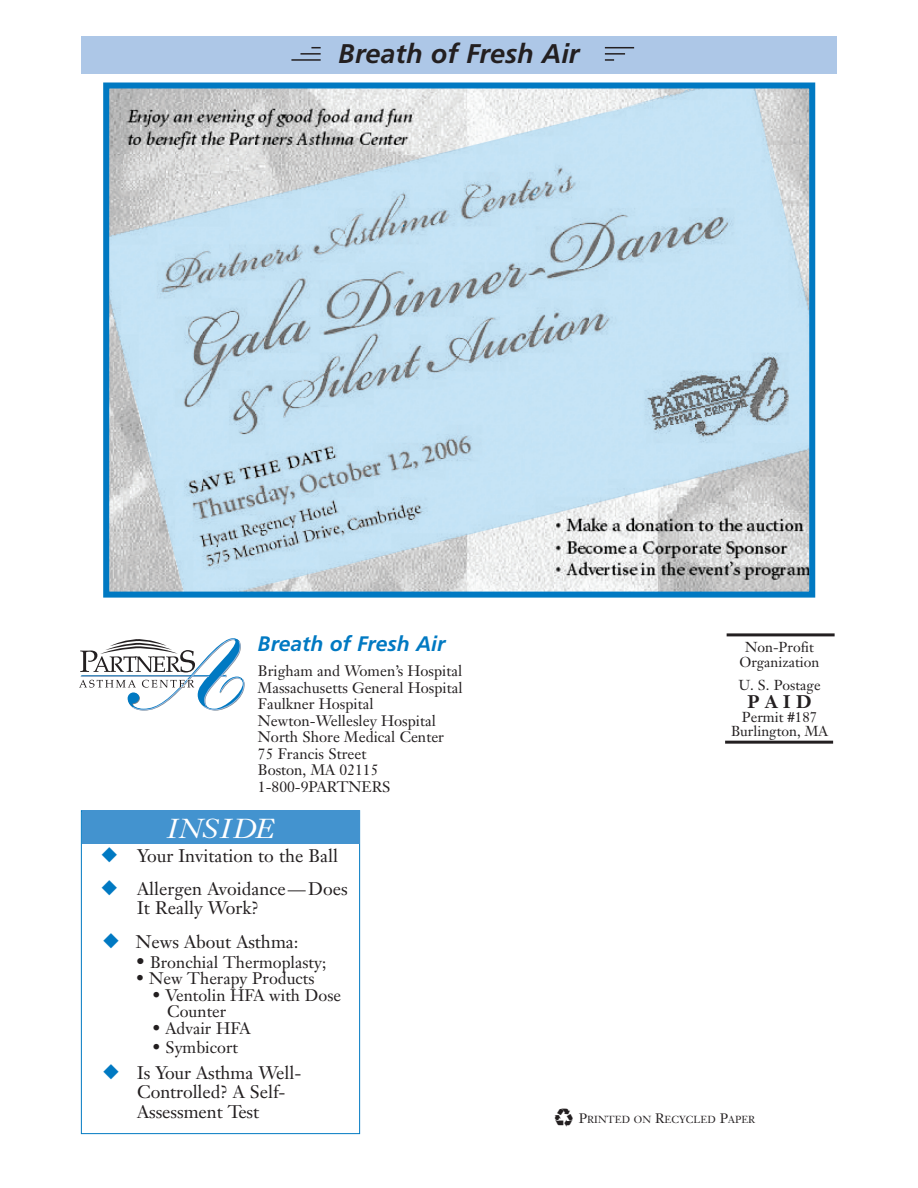
<style>
.page{position:relative;width:918px;height:1188px;background:#fff}
.page>*{position:absolute;margin:0;border:0;box-sizing:border-box;transform-origin:0 0}
.t1{font:italic 700 27px "Frutiger";color:#231f20}
.t2{font:italic 27px "Janson Text";letter-spacing:.05em;color:#fff;scale:1.1 1}
.t3{font:italic 700 21px "Frutiger";color:#0079c2}
.t4{font:18px/19.5px "Janson Text";color:#231f20}
.t5{font:700 18px "Janson Text";color:#231f20}
.t6{font:16.5px/16.5px "Janson Text";color:#231f20}
.t7{font:15px/16.5px "Janson Text";color:#231f20}
.t8{font:14.25px/14.2px "Janson Text";color:#231f20;text-align:center}
.t9{font:10.2px "Janson Text";color:#231f20}
.s1{color:#0079c2}
.s2{font-size:18px}
.s3{font-size:13.5px}
</style>
<div class="page">
<div style="left:81px;top:36px;width:756px;height:38px;background:#adc7e7"></div>
<hr style="left:291px;top:59px;width:30px;height:2px;background:#231f20">
<hr style="left:300px;top:53px;width:21px;height:2px;background:#231f20">
<svg style="left:605px;top:47px;width:29px;height:1px"></svg>
<hr style="left:605px;top:53px;width:20px;height:2px;background:#231f20">
<svg style="left:605px;top:59px;width:9px;height:2px"></svg>
<svg style="left:79px;top:638px;width:166px;height:73px"></svg>
<hr style="left:727px;top:633px;width:108px;height:3px;background:#231f20">
<hr style="left:725px;top:741px;width:108px;height:3px;background:#231f20">
<div style="left:82px;top:810px;width:278px;height:33px;background:#4393cf"></div>
<img style="left:110px;top:89px;width:698px;height:502px">
<div style="left:103px;top:82px;width:712px;height:516px;border:6px solid #0079c2"></div>
<h1 class="t1" style="left:339px;top:38px;width:242px">Breath of Fresh Air</h1>
<h2 class="t3" style="left:258px;top:631px;width:189px">Breath of Fresh Air</h2>
<p class="t7" style="left:258px;top:663px;width:206px">Brigham and Women’s Hospital<br>Massachusetts General Hospital<br>Faulkner Hospital<br>Newton-Wellesley Hospital<br>North Shore Medical Center<br>75 Francis Street<br>Boston, MA 02115<br>1-800-9PARTNERS</p>
<h1 class="t2" style="left:167px;top:812px;width:99px">INSIDE</h1>
<p class="t8" style="left:740px;top:640px;width:81px">Non-Profit<br>Organization</p>
<p class="t8" style="left:738px;top:678px;width:84px">U. S. Postage</p>
<p class="t5" style="left:748px;top:690px;width:65px">P A I D</p>
<p class="t8" style="left:731px;top:710px;width:98px">Permit #187<br>Burlington, MA</p>
<p class="t4" style="left:101px;top:846px;width:238px"><span class="s1">◆</span> Your Invitation to the Ball</p>
<p class="t4" style="left:137px;top:879px;width:212px;text-indent:-36px"><span class="s1">◆</span> Allergen Avoidance—Does<br>It Really Work?</p>
<p class="t4" style="left:103px;top:932px;width:197px"><span class="s1">◆</span> News About Asthma:</p>
<p class="t6" style="left:136px;top:954px;width:192px"><span class="s2">•</span> Bronchial Thermoplasty;</p>
<p class="t6" style="left:136px;top:970px;width:180px">• New Therapy Products</p>
<p class="t6" style="left:167px;top:987px;width:175px;text-indent:-15px">• Ventolin HFA with Dose<br>Counter</p>
<p class="t6" style="left:152px;top:1020px;width:100px">• Advair HFA</p>
<p class="t6" style="left:152px;top:1039px;width:87px">• Symbicort</p>
<p class="t4" style="left:137px;top:1062px;width:166px;text-indent:-34px"><span class="s1">◆</span> Is Your Asthma Well-<br>Controlled? A Self-<br>Assessment Test</p>
<p class="t9" style="left:579px;top:1113px;width:178px"><span class="s3">P</span>rinted on <span class="s3">R</span>ecycled <span class="s3">P</span>aper</p>
</div>
